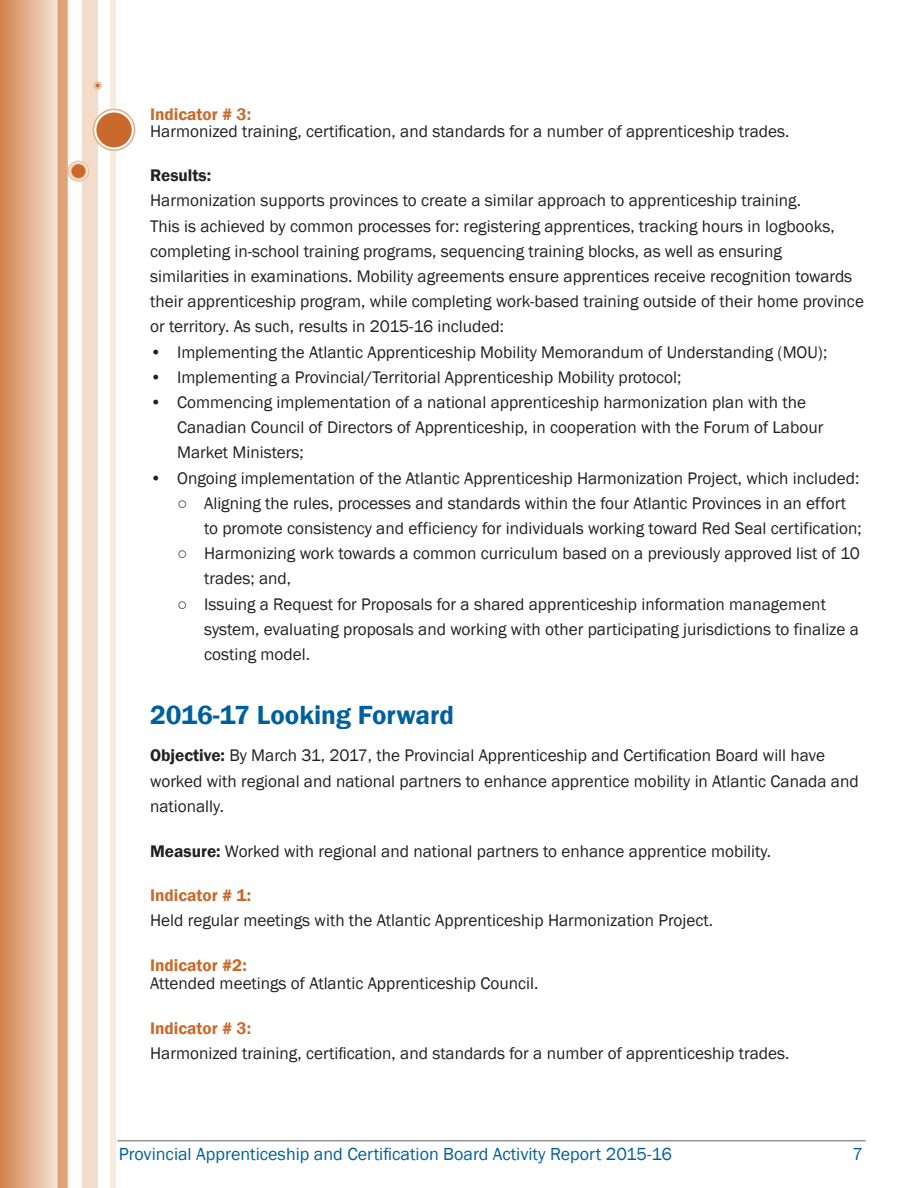
<style>
.page{position:relative;width:918px;height:1188px;background:#fff}
.page>*{position:absolute;margin:0;border:0;box-sizing:border-box;transform-origin:0 0}
.t1{font:600 27px "Franklin Gothic";color:#00609d}
.t2{font:18px "Franklin Gothic";color:#00609d}
.Regular_Text{font:17.25px/25.2px "Franklin Gothic";color:#231f20}
.Regular_Text-2{font:600 17.25px "Franklin Gothic";color:#c9692c}
.Regular_Text-3{font:600 17.25px "Franklin Gothic";color:#231f20}
.s1{font-family:"Arial"}
.s2{font-weight:600}
</style>
<div class="page">
<svg style="left:0;top:0;width:72px;height:1188px;background:#e3b28f"></svg>
<div style="left:82px;top:0;width:15px;height:1188px;background:#f3dcc9"></div>
<div style="left:110px;top:0;width:6px;height:1188px;background:#f8ece0"></div>
<svg style="left:94px;top:109px;width:41px;height:41px"></svg>
<div style="left:93px;top:109px;width:42px;height:42px;border:2px solid #e2ad85;border-radius:50%"></div>
<svg style="left:69px;top:161px;width:19px;height:20px"></svg>
<div style="left:68px;top:161px;width:21px;height:21px;border:2px solid #eac1a1;border-radius:50%"></div>
<div style="left:71px;top:164px;width:15px;height:15px;background:#c9692c;border-radius:50%"></div>
<div style="left:70px;top:163px;width:17px;height:16px;border:2px solid #eac1a1;border-radius:50%"></div>
<div style="left:93px;top:81px;width:9px;height:9px;border:2px solid #eac1a1;border-radius:50%"></div>
<div style="left:94px;top:82px;width:7px;height:7px;border:2px solid #eac1a1;border-radius:50%"></div>
<div style="left:96px;top:112px;width:36px;height:36px;background:#c9692c;border-radius:50%"></div>
<div style="left:95px;top:111px;width:38px;height:38px;border:2px solid #fff;border-radius:50%"></div>
<hr style="left:117px;top:1140px;width:749px;height:1px;background:#939598">
<p class="Regular_Text-2" style="left:150px;top:104px;width:102px">Indicator # 3:</p>
<p class="Regular_Text" style="left:150px;top:119px;width:641px">Harmonized training, certification, and standards for a number of apprenticeship trades.</p>
<p class="Regular_Text-3" style="left:150px;top:165px;width:63px">Results:</p>
<p class="Regular_Text" style="left:150px;top:189px;width:715px">Harmonization supports provinces to create a similar approach to apprenticeship training.<br>This is achieved by common processes for: registering apprentices, tracking hours in logbooks, completing in-school training programs, sequencing training blocks, as well as ensuring similarities in examinations. Mobility agreements ensure apprentices receive recognition towards their apprenticeship program, while completing work-based training outside of their home province or territory. As such, results in 2015-16 included:</p>
<p class="Regular_Text" style="left:150px;top:340px;width:679px">• Implementing the Atlantic Apprenticeship Mobility Memorandum of Understanding (MOU);</p>
<p class="Regular_Text" style="left:150px;top:365px;width:533px">• Implementing a Provincial/Territorial Apprenticeship Mobility protocol;</p>
<p class="Regular_Text" style="left:177px;top:390px;width:648px;text-indent:-27px">• Commencing implementation of a national apprenticeship harmonization plan with the<br>Canadian Council of Directors of Apprenticeship, in cooperation with the Forum of Labour<br>Market Ministers;</p>
<p class="Regular_Text" style="left:150px;top:466px;width:711px">• Ongoing implementation of the Atlantic Apprenticeship Harmonization Project, which included:</p>
<p class="Regular_Text" style="left:204px;top:491px;width:659px;text-indent:-27px"><span class="s1">○</span> Aligning the rules, processes and standards within the four Atlantic Provinces in an effort to promote consistency and efficiency for individuals working toward Red Seal certification;</p>
<p class="Regular_Text" style="left:204px;top:541px;width:657px;text-indent:-27px"><span class="s1">○</span> Harmonizing work towards a common curriculum based on a previously approved list of 10 trades; and,</p>
<p class="Regular_Text" style="left:204px;top:592px;width:656px;text-indent:-27px"><span class="s1">○</span> Issuing a Request for Proposals for a shared apprenticeship information management system, evaluating proposals and working with other participating jurisdictions to finalize a costing model.</p>
<h2 class="t1" style="left:150px;top:699px;width:305px">2016-17 Looking Forward</h2>
<p class="Regular_Text" style="left:150px;top:744px;width:710px"><span class="s2">Objective:</span> By March 31, 2017, the Provincial Apprenticeship and Certification Board will have worked with regional and national partners to enhance apprentice mobility in Atlantic Canada and nationally.</p>
<p class="Regular_Text" style="left:150px;top:839px;width:623px"><span class="s2">Measure:</span> Worked with regional and national partners to enhance apprentice mobility.</p>
<p class="Regular_Text-2" style="left:150px;top:885px;width:102px">Indicator # 1:</p>
<p class="Regular_Text" style="left:150px;top:909px;width:564px">Held regular meetings with the Atlantic Apprenticeship Harmonization Project.</p>
<p class="Regular_Text-2" style="left:150px;top:955px;width:98px">Indicator #2:</p>
<p class="Regular_Text" style="left:150px;top:971px;width:390px">Attended meetings of Atlantic Apprenticeship Council.</p>
<p class="Regular_Text-2" style="left:150px;top:1017px;width:102px">Indicator # 3:</p>
<p class="Regular_Text" style="left:150px;top:1041px;width:641px">Harmonized training, certification, and standards for a number of apprenticeship trades.</p>
<p class="t2" style="left:119px;top:1143px;width:555px">Provincial Apprenticeship and Certification Board Activity Report 2015-16</p>
<p class="t2" style="left:852px;top:1143px;width:12px">7</p>
</div>
